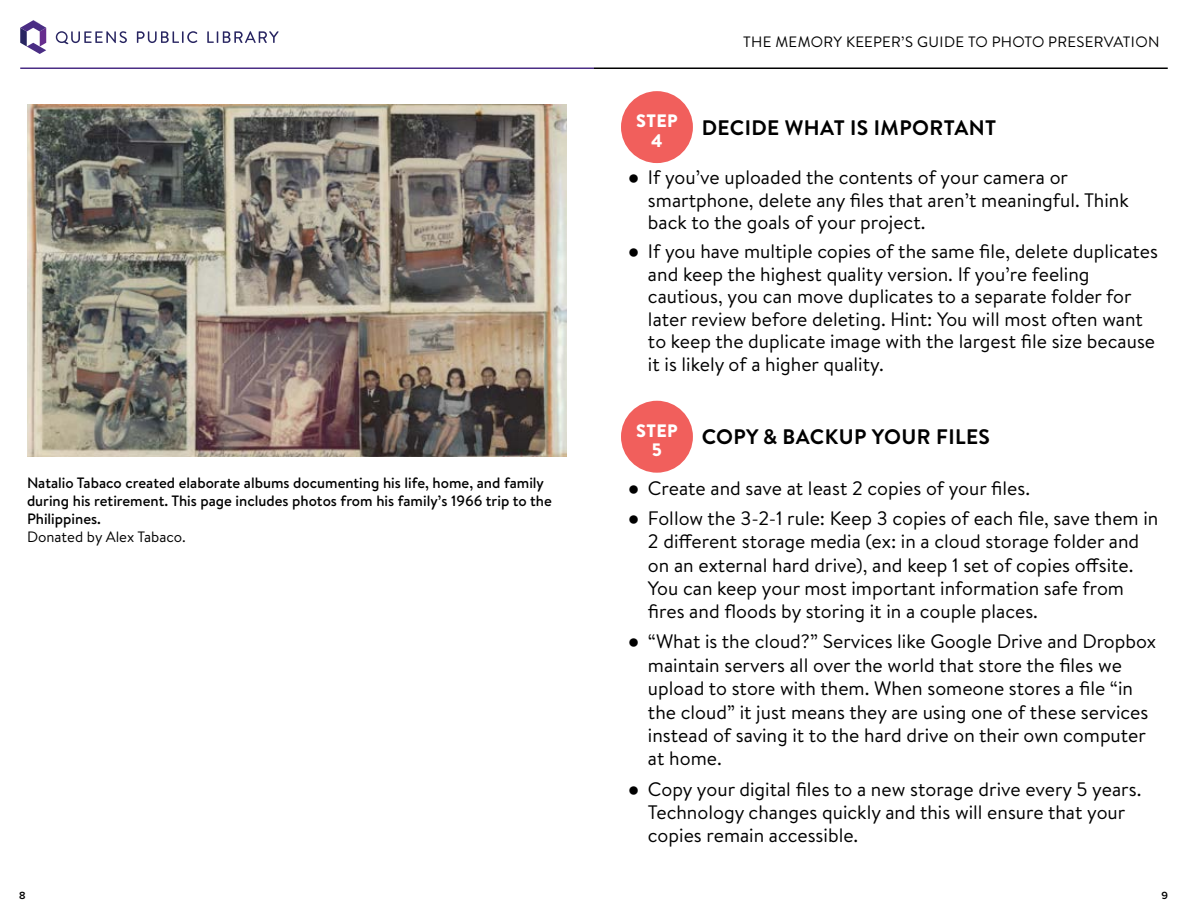
<style>
.page{position:relative;width:1188px;height:918px;background:#fff}
.page>*{position:absolute;margin:0;border:0;box-sizing:border-box;transform-origin:0 0}
.t1{font:700 21px "Brandon Text";letter-spacing:.02em;color:#000}
.t2{font:19.5px/23.4px "Brandon Text";color:#000}
.t3{font:900 18px/19.5px "Brandon Text";letter-spacing:.02em;color:#fff;text-align:center}
.t4{font:500 15px/18px "Brandon Text";color:#000}
.t5{font:15px "Brandon Text";letter-spacing:.01em;color:#000}
.t6{font:600 10.8px "Proxima Nova";color:#000}
.s1{font-family:"Arial";font-weight:700}
</style>
<div class="page">
<img style="left:27px;top:105px;width:540px;height:351px">
<hr style="left:20px;top:68px;width:574px;height:1px;background:#4a2d84">
<hr style="left:594px;top:68px;width:574px;height:1px;background:#000">
<svg style="left:20px;top:20px;width:26px;height:34px"></svg>
<svg style="left:137px;top:31px;width:60px;height:12px"></svg>
<svg style="left:207px;top:31px;width:72px;height:12px"></svg>
<svg style="left:56px;top:31px;width:71px;height:13px"></svg>
<div style="left:621px;top:91px;width:72px;height:72px;background:#f15f5c;border-radius:50%"></div>
<div style="left:621px;top:401px;width:72px;height:72px;background:#f15f5c;border-radius:50%"></div>
<p class="t5" style="left:743px;top:31px;width:418px">THE MEMORY KEEPER’S GUIDE TO PHOTO PRESERVATION</p>
<p class="t4" style="left:27px;top:473px;width:526px">Natalio Tabaco created elaborate albums documenting his life, home, and family during his retirement. This page includes photos from his family’s 1966 trip to the<br>Philippines.</p>
<p class="t5" style="left:27px;top:526px;width:160px">Donated by Alex Tabaco.</p>
<p class="t3" style="left:636px;top:111px;width:43px">STEP<br>4</p>
<p class="t1" style="left:702px;top:113px;width:296px">DECIDE WHAT IS IMPORTANT</p>
<p class="t2" style="left:648px;top:165px;width:482px;line-height:22.5px;text-indent:-20px"><span class="s1">●</span> If you’ve uploaded the contents of your camera or smartphone, delete any files that aren’t meaningful. Think back to the goals of your project.</p>
<p class="t2" style="left:648px;top:240px;width:512px;line-height:22.5px;text-indent:-20px"><span class="s1">●</span> If you have multiple copies of the same file, delete duplicates and keep the highest quality version. If you’re feeling cautious, you can move duplicates to a separate folder for later review before deleting. Hint: You will most often want to keep the duplicate image with the largest file size because it is likely of a higher quality.</p>
<p class="t3" style="left:636px;top:421px;width:43px">STEP<br>5</p>
<p class="t1" style="left:702px;top:422px;width:290px">COPY &amp; BACKUP YOUR FILES</p>
<p class="t2" style="left:628px;top:475px;width:404px"><span class="s1">●</span> Create and save at least 2 copies of your files.</p>
<p class="t2" style="left:648px;top:506px;width:512px;text-indent:-20px"><span class="s1">●</span> Follow the 3-2-1 rule: Keep 3 copies of each file, save them in 2 different storage media (ex: in a cloud storage folder and on an external hard drive), and keep 1 set of copies offsite.<br>You can keep your most important information safe from fires and floods by storing it in a couple places.</p>
<p class="t2" style="left:648px;top:629px;width:510px;text-indent:-20px"><span class="s1">●</span> “What is the cloud?” Services like Google Drive and Dropbox maintain servers all over the world that store the files we upload to store with them. When someone stores a file “in the cloud” it just means they are using one of these services instead of saving it to the hard drive on their own computer at home.</p>
<p class="t2" style="left:648px;top:777px;width:495px;text-indent:-20px"><span class="s1">●</span> Copy your digital files to a new storage drive every 5 years.<br>Technology changes quickly and this will ensure that your copies remain accessible.</p>
<p class="t6" style="left:19px;top:889px;width:8px">8</p>
<p class="t6" style="left:1162px;top:889px;width:8px">9</p>
</div>
